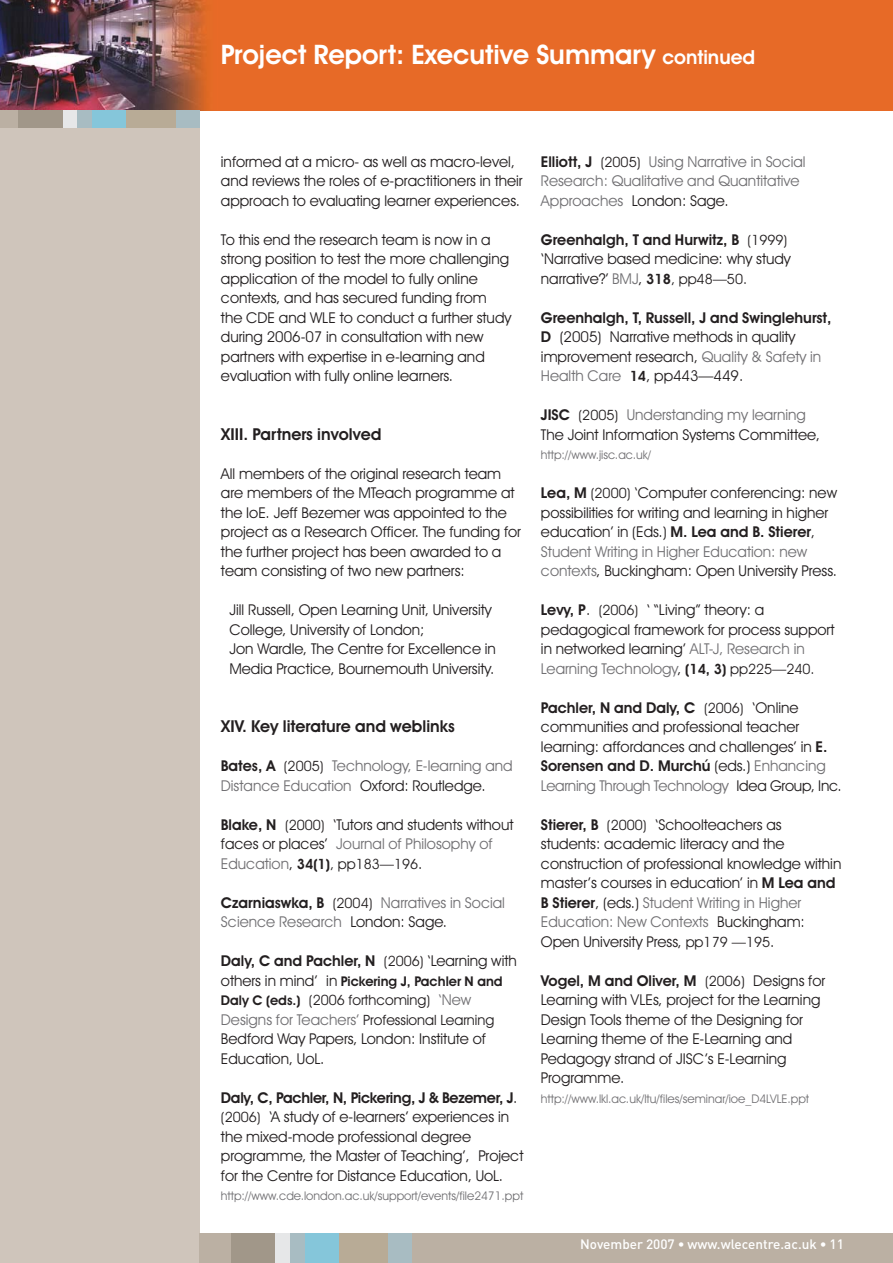
<style>
.page{position:relative;width:893px;height:1263px;background:#fff}
.page>*{position:absolute;margin:0;border:0;box-sizing:border-box;transform-origin:0 0}
.t1{font:600 27px "Avant Garde IT Cby BT";color:#fff}
.t2{font:600 16.5px "Avant Garde IT Cby BT";color:#231f20}
.t3{font:15px/19.5px "Avant Garde IT Cby BT";color:#231f20}
.t4{font:15px/19.5px "Avant Garde IT Cby BT";color:#717073}
.t5{font:600 15px "Avant Garde IT Cby BT";color:#231f20}
.t6{font:14.25px/19.5px "Avant Garde IT Cby BT";color:#231f20}
.t7{font:600 13.5px "Avant Garde IT Cby BT";color:#231f20}
.t8{font:500 13.5px "DIN";color:#fff}
.t9{font:12px "Avant Garde IT Cby BT";color:#717073}
.s1{font-size:19.5px}
.s2{font-weight:600;color:#231f20}
.s3{font-size:14.25px;color:#231f20}
.s4{color:#231f20}
.s5{font-weight:600}
.s6{font-size:14.25px}
.s7{color:#717073}
.s8{font-size:15px;color:#717073}
.s9{font-size:15px}
.s10{font-weight:400;font-size:14.25px}
.s11{font-weight:400}
.s12{font-weight:400;font-size:15px}
.s13{font-weight:600;font-size:13.5px}
.s14{font-weight:600;font-size:14.25px}
</style>
<div class="page">
<div style="left:0;top:1233px;width:892px;height:30px;background:#bbb0a3"></div>
<div style="left:0;top:0;width:200px;height:1263px;background:#cfc5bb"></div>
<img style="left:0;top:0;width:892px;height:111px">
<div style="left:0;top:111px;width:19px;height:17px;background:#bbb0a3"></div>
<div style="left:19px;top:111px;width:44px;height:17px;background:#a19789"></div>
<div style="left:63px;top:111px;width:15px;height:17px;background:#e6e7e8"></div>
<div style="left:78px;top:111px;width:14px;height:17px;background:#a8bcc2"></div>
<div style="left:92px;top:111px;width:35px;height:17px;background:#85c6da"></div>
<div style="left:127px;top:111px;width:49px;height:17px;background:#b8ab96"></div>
<div style="left:176px;top:111px;width:24px;height:17px;background:#a8bcc2"></div>
<div style="left:231px;top:1233px;width:44px;height:30px;background:#a19789"></div>
<div style="left:275px;top:1233px;width:15px;height:30px;background:#e6e7e8"></div>
<div style="left:290px;top:1233px;width:15px;height:30px;background:#a8bcc2"></div>
<div style="left:305px;top:1233px;width:34px;height:30px;background:#85c6da"></div>
<div style="left:339px;top:1233px;width:50px;height:30px;background:#b8ab96"></div>
<div style="left:389px;top:1233px;width:23px;height:30px;background:#a8bcc2"></div>
<h1 class="t1" style="left:221px;top:38px;width:536px">Project Report: Executive Summary <span class="s1">continued</span></h1>
<p class="t3" style="left:221px;top:152px;width:303px">informed at a micro- as well as macro-level, and reviews the roles of e-practitioners in their approach to evaluating learner experiences.</p>
<p class="t3" style="left:221px;top:230px;width:292px">To this end the research team is now in a strong position to test the more challenging application of the model to fully online contexts, and has secured funding from the CDE and WLE to conduct a further study during 2006-07 in consultation with new partners with expertise in e-learning and evaluation with fully online learners.</p>
<p class="t2" style="left:221px;top:424px;width:162px">XIII. Partners involved</p>
<p class="t3" style="left:221px;top:464px;width:302px">All members of the original research team are members of the MTeach programme at the IoE. Jeff Bezemer was appointed to the project as a Research Officer. The funding for the further project has been awarded to a team consisting of two new partners:</p>
<p class="t3" style="left:229px;top:600px;width:268px">Jill Russell, Open Learning Unit, University College, University of London;<br>Jon Wardle, The Centre for Excellence in Media Practice, Bournemouth University.</p>
<p class="t2" style="left:221px;top:717px;width:235px">XIV. Key literature and weblinks</p>
<p class="t4" style="left:221px;top:756px;width:293px"><span class="s2">Bates, A</span> <span class="s3">(2005)</span> Technology, E-learning and<br>Distance Education <span class="s4">Oxford: Routledge.</span></p>
<p class="t3" style="left:221px;top:815px;width:294px"><span class="s5">Blake, N</span> <span class="s6">(2000)</span> ‘Tutors and students without faces or places’ <span class="s7">Journal of Philosophy of</span></p>
<p class="t6" style="left:221px;top:854px;width:203px"><span class="s8">Education</span><span class="s9">,</span> <span class="s5">34(1)</span>, pp183—196<span class="s9">.</span></p>
<p class="t4" style="left:221px;top:893px;width:286px"><span class="s2">Czarniaswka, B</span> <span class="s3">(2004)</span> Narratives in Social<br>Science Research <span class="s4">London: Sage.</span></p>
<p class="t5" style="left:221px;top:952px;width:297px">Daly, C and Pachler, N <span class="s10">(2006)</span> <span class="s11">‘Learning with</span></p>
<p class="t7" style="left:221px;top:973px;width:283px"><span class="s12">others in mind’ in</span> Pickering J, Pachler N and</p>
<p class="t6" style="left:221px;top:990px;width:275px"><span class="s13">Daly C (eds.)</span> (2006 forthcoming) <span class="s8">‘New<br>Designs for Teachers’</span> Professional Learning</p>
<p class="t3" style="left:221px;top:1029px;width:267px">Bedford Way Papers, London: Institute of<br>Education, UoL.</p>
<p class="t3" style="left:221px;top:1088px;width:304px"><span class="s5">Daly, C, Pachler, N, Pickering, J &amp; Bezemer, J</span>. <span class="s6">(2006)</span> ‘A study of e-learners’ experiences in the mixed-mode professional degree programme, the Master of Teaching’, Project for the Centre for Distance Education, UoL.</p>
<p class="t9" style="left:221px;top:1189px;width:304px">http://www.cde.london.ac.uk/support/events/file2471.ppt</p>
<p class="t4" style="left:541px;top:152px;width:266px"><span class="s2">Elliott, J</span> <span class="s3">(2005)</span> Using Narrative in Social<br>Research: Qualitative and Quantitative<br>Approaches <span class="s4">London: Sage.</span></p>
<p class="t3" style="left:541px;top:230px;width:251px"><span class="s5">Greenhalgh, T and Hurwitz, B</span> <span class="s6">(1999) </span>‘Narrative based medicine: why study narrative?’ <span class="s7">BMJ</span>, <span class="s14">318</span><span class="s6">, pp48—50.</span></p>
<p class="t3" style="left:541px;top:308px;width:292px"><span class="s5">Greenhalgh, T, Russell, J and Swinglehurst, D</span> (2005) Narrative methods in quality improvement research, <span class="s7">Quality &amp; Safety in Health Care</span> <span class="s14">14</span>, pp443—449.</p>
<p class="t3" style="left:541px;top:405px;width:280px"><span class="s5">JISC</span> <span class="s6">(2005)</span> <span class="s7">Understanding my learning<br></span>The Joint Information Systems Committee,</p>
<p class="t9" style="left:541px;top:448px;width:112px">http://www.jisc.ac.uk/</p>
<p class="t3" style="left:541px;top:483px;width:298px"><span class="s5">Lea, M</span> <span class="s6">(2000)</span> ‘Computer conferencing: new possibilities for writing and learning in higher education’ in (Eds.) <span class="s5">M. Lea and B. Stierer</span>, <span class="s7">Student Writing in Higher Education: new contexts</span>, Buckingham: Open University Press.</p>
<p class="t3" style="left:541px;top:600px;width:295px"><span class="s5">Levy, P</span>. <span class="s6">(2006)</span> ‘ “Living” theory: a pedagogical framework for process support in networked learning’ <span class="s7">ALT-J, Research in Learning Technology</span>, <span class="s14">(14, 3)</span> <span class="s6">pp225—240.</span></p>
<p class="t3" style="left:541px;top:698px;width:302px"><span class="s5">Pachler, N and Daly, C</span> <span class="s6">(2006)</span> ‘Online communities and professional teacher learning: affordances and challenges’ in <span class="s5">E.<br>Sorensen and D. Murchú</span> (eds.) <span class="s7">Enhancing Learning Through Technology</span> Idea Group, Inc.</p>
<p class="t3" style="left:541px;top:815px;width:302px"><span class="s5">Stierer, B</span> <span class="s6">(2000)</span> ‘Schoolteachers as students: academic literacy and the construction of professional knowledge within master’s courses in education’ in <span class="s5">M Lea and B Stierer</span>, (eds.) <span class="s7">Student Writing in Higher Education: New Contexts</span> Buckingham:<br>Open University Press, <span class="s6">pp179 —195</span>.</p>
<p class="t3" style="left:541px;top:971px;width:286px"><span class="s5">Vogel, M and Oliver, M</span> <span class="s6">(2006)</span> Designs for Learning with VLEs, project for the Learning Design Tools theme of the Designing for Learning theme of the E-Learning and Pedagogy strand of JISC’s E-Learning Programme.</p>
<p class="t9" style="left:541px;top:1091px;width:270px">http://www.lkl.ac.uk/ltu/files/seminar/ioe_D4LVLE.ppt</p>
<p class="t8" style="left:580px;top:1236px;width:265px">November 2007 • www.wlecentre.ac.uk • 11</p>
</div>
